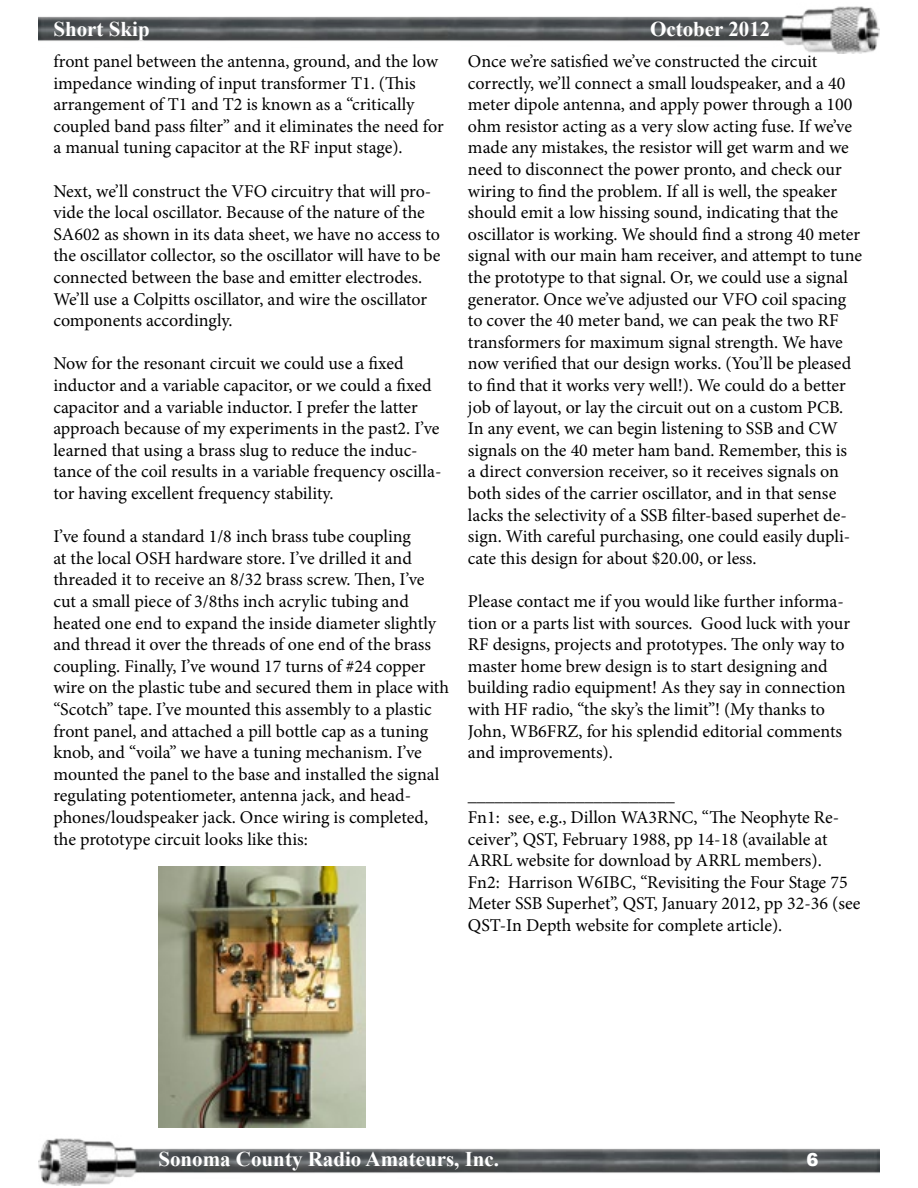
<style>
.page{position:relative;width:918px;height:1188px;background:#fff}
.page>*{position:absolute;margin:0;border:0;box-sizing:border-box;transform-origin:0 0}
.t1{font:700 21px "Times New Roman";color:#fff}
.t2{font:18px/21.6px "Minion Pro";color:#000}
.t3{font:900 18px "Arial";color:#fff}
</style>
<div class="page">
<img style="left:39px;top:1138px;width:840px;height:47px">
<img style="left:39px;top:6px;width:840px;height:48px">
<img style="left:158px;top:866px;width:208px;height:262px">
<p class="t1" style="left:53px;top:14px;width:98px">Short Skip</p>
<p class="t1" style="left:650px;top:14px;width:122px">October 2012</p>
<p class="t2" style="left:53px;top:51px;width:392px">front panel between the antenna, ground, and the low impedance winding of input transformer T1. (This arrangement of T1 and T2 is known as a “critically coupled band pass filter” and it eliminates the need for a manual tuning capacitor at the RF input stage).</p>
<p class="t2" style="left:53px;top:180px;width:389px">Next, we’ll construct the VFO circuitry that will pro&shy;vide the local oscillator. Because of the nature of the SA602 as shown in its data sheet, we have no access to the oscillator collector, so the oscillator will have to be connected between the base and emitter electrodes.<br>We’ll use a Colpitts oscillator, and wire the oscillator components accordingly.</p>
<p class="t2" style="left:53px;top:353px;width:390px">Now for the resonant circuit we could use a fixed inductor and a variable capacitor, or we could a fixed capacitor and a variable inductor. I prefer the latter approach because of my experiments in the past2. I’ve learned that using a brass slug to reduce the induc&shy;tance of the coil results in a variable frequency oscilla&shy;tor having excellent frequency stability.</p>
<p class="t2" style="left:53px;top:526px;width:397px">I’ve found a standard 1/8 inch brass tube coupling<br>at the local OSH hardware store. I’ve drilled it and threaded it to receive an 8/32 brass screw. Then, I’ve cut a small piece of 3/8ths inch acrylic tubing and heated one end to expand the inside diameter slightly and thread it over the threads of one end of the brass coupling. Finally, I’ve wound 17 turns of #24 copper wire on the plastic tube and secured them in place with “Scotch” tape. I’ve mounted this assembly to a plastic front panel, and attached a pill bottle cap as a tuning knob, and “voila” we have a tuning mechanism. I’ve mounted the panel to the base and installed the signal regulating potentiometer, antenna jack, and head&shy;phones/loudspeaker jack. Once wiring is completed, the prototype circuit looks like this:</p>
<p class="t2" style="left:468px;top:51px;width:396px">Once we’re satisfied we’ve constructed the circuit correctly, we’ll connect a small loudspeaker, and a 40 meter dipole antenna, and apply power through a 100 ohm resistor acting as a very slow acting fuse. If we’ve made any mistakes, the resistor will get warm and we need to disconnect the power pronto, and check our wiring to find the problem. If all is well, the speaker should emit a low hissing sound, indicating that the oscillator is working. We should find a strong 40 meter signal with our main ham receiver, and attempt to tune the prototype to that signal. Or, we could use a signal generator. Once we’ve adjusted our VFO coil spacing to cover the 40 meter band, we can peak the two RF transformers for maximum signal strength. We have now verified that our design works. (You’ll be pleased to find that it works very well!). We could do a better job of layout, or lay the circuit out on a custom PCB.<br>In any event, we can begin listening to SSB and CW signals on the 40 meter ham band. Remember, this is<br>a direct conversion receiver, so it receives signals on both sides of the carrier oscillator, and in that sense lacks the selectivity of a SSB filter-based superhet de&shy;sign. With careful purchasing, one could easily dupli&shy;cate this design for about $20.00, or less.</p>
<p class="t2" style="left:468px;top:591px;width:384px">Please contact me if you would like further informa&shy;tion or a parts list with sources. Good luck with your RF designs, projects and prototypes. The only way to master home brew design is to start designing and building radio equipment! As they say in connection with HF radio, “the sky’s the limit”! (My thanks to John, WB6FRZ, for his splendid editorial comments and improvements).</p>
<p class="t2" style="left:468px;top:785px;width:394px">_______________________<br>Fn1: see, e.g., Dillon WA3RNC, “The Neophyte Re&shy;ceiver”, QST, February 1988, pp 14-18 (available at ARRL website for download by ARRL members).<br>Fn2: Harrison W6IBC, “Revisiting the Four Stage 75<br>Meter SSB Superhet”, QST, January 2012, pp 32-36 (see QST-In Depth website for complete article).</p>
<p class="t1" style="left:158px;top:1144px;width:342px">Sonoma County Radio Amateurs, Inc.</p>
<p class="t3" style="left:806px;top:1147px;width:14px">6</p>
</div>
